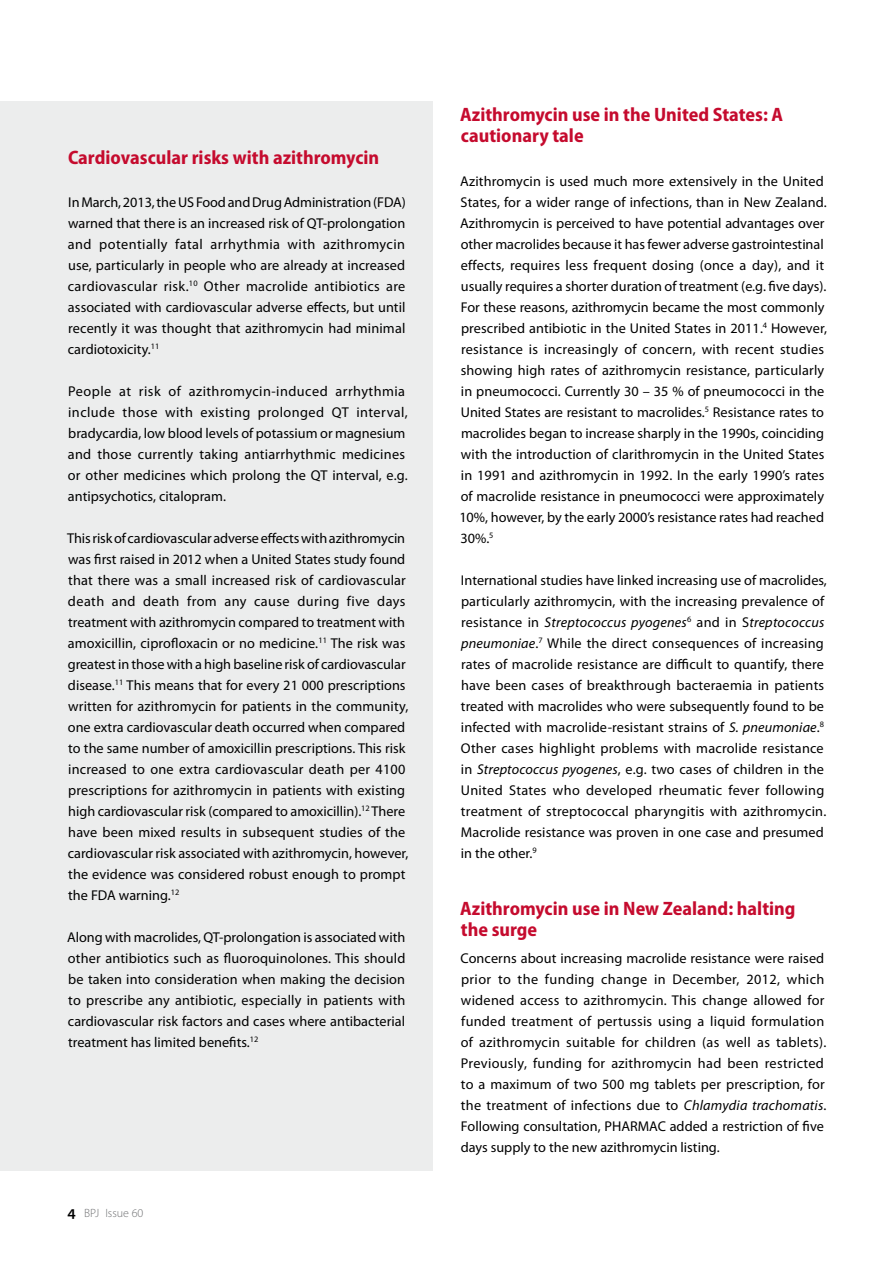
<style>
.page{position:relative;width:893px;height:1263px;background:#fff}
.page>*{position:absolute;margin:0;border:0;box-sizing:border-box;transform-origin:0 0}
.t1{font:700 semi-condensed 19.5px/21px "Myriad Pro";color:#c50b2e}
.t2{font:14.25px/21px "Myriad Pro";letter-spacing:.005em;color:#000}
.t3{font:14.1px "Myriad Pro";color:#000}
.t4{font:300 12px "Myriad Pro";color:#707173}
.s1{font-weight:600;font-size:15.75px;color:#000}
.s2{font-style:italic}
</style>
<div class="page">
<div style="left:0;top:102px;width:433px;height:1069px;background:#eceded"></div>
<h1 class="t1" style="left:68px;top:147px;width:313px">Cardiovascular risks with azithromycin</h1>
<p class="t2" style="left:68px;top:191px;width:339px;text-align:justify">In March, 2013, the US Food and Drug Administration (FDA) warned that there is an increased risk of QT-prolongation and potentially fatal arrhythmia with azithromycin use, particularly in people who are already at increased cardiovascular risk.<sup>10</sup> Other macrolide antibiotics are associated with cardiovascular adverse effects, but until recently it was thought that azithromycin had minimal cardiotoxicity.<sup>11</sup></p>
<p class="t2" style="left:68px;top:380px;width:341px">People at risk of azithromycin-induced arrhythmia include those with existing prolonged QT interval, bradycardia, low blood levels of potassium or magnesium and those currently taking antiarrhythmic medicines or other medicines which prolong the QT interval, e.g. antipsychotics, citalopram.</p>
<p class="t2" style="left:67px;top:528px;width:343px">This risk of cardiovascular adverse effects with azithromycin was first raised in 2012 when a United States study found that there was a small increased risk of cardiovascular death and death from any cause during five days treatment with azithromycin compared to treatment with amoxicillin, ciprofloxacin or no medicine.<sup>11</sup> The risk was greatest in those with a high baseline risk of cardiovascular disease.<sup>11</sup> This means that for every 21 000 prescriptions written for azithromycin for patients in the community, one extra cardiovascular death occurred when compared to the same number of amoxicillin prescriptions. This risk increased to one extra cardiovascular death per 4100 prescriptions for azithromycin in patients with existing high cardiovascular risk (compared to amoxicillin).<sup>12</sup> There have been mixed results in subsequent studies of the cardiovascular risk associated with azithromycin, however, the evidence was considered robust enough to prompt the FDA warning.<sup>12</sup></p>
<p class="t2" style="left:67px;top:926px;width:340px;text-align:justify">Along with macrolides, QT-prolongation is associated with other antibiotics such as fluoroquinolones. This should be taken into consideration when making the decision to prescribe any antibiotic, especially in patients with cardiovascular risk factors and cases where antibacterial treatment has limited benefits.<sup>12</sup></p>
<p class="t4" style="left:68px;top:1206px;width:77px"><span class="s1">4</span> BPJ Issue 60</p>
<h1 class="t1" style="left:460px;top:104px;width:324px">Azithromycin use in the United States: A cautionary tale</h1>
<p class="t2" style="left:459px;top:170px;width:369px">Azithromycin is used much more extensively in the United States, for a wider range of infections, than in New Zealand.<br>Azithromycin is perceived to have potential advantages over other macrolides because it has fewer adverse gastrointestinal effects, requires less frequent dosing (once a day), and it usually requires a shorter duration of treatment (e.g. five days).<br>For these reasons, azithromycin became the most commonly prescribed antibiotic in the United States in 2011.<sup>4</sup> However, resistance is increasingly of concern, with recent studies showing high rates of azithromycin resistance, particularly in pneumococci. Currently 30 – 35 % of pneumococci in the United States are resistant to macrolides.<sup>5</sup> Resistance rates to macrolides began to increase sharply in the 1990s, coinciding with the introduction of clarithromycin in the United States in 1991 and azithromycin in 1992. In the early 1990’s rates of macrolide resistance in pneumococci were approximately 10%, however, by the early 2000’s resistance rates had reached 30%.<sup>5</sup></p>
<p class="t2" style="left:461px;top:569px;width:368px">International studies have linked increasing use of macrolides, particularly azithromycin, with the increasing prevalence of resistance in <span class="s2">Streptococcus pyogenes</span><sup>6</sup> and in S<span class="s2">treptococcus pneumoniae</span>.<sup>7</sup> While the direct consequences of increasing rates of macrolide resistance are difficult to quantify, there have been cases of breakthrough bacteraemia in patients treated with macrolides who were subsequently found to be infected with macrolide-resistant strains of <span class="s2">S. pneumoniae</span>.<sup>8<br></sup>Other cases highlight problems with macrolide resistance in <span class="s2">Streptococcus pyogenes</span>, e.g. two cases of children in the United States who developed rheumatic fever following treatment of streptococcal pharyngitis with azithromycin.<br>Macrolide resistance was proven in one case and presumed in the other.<sup>9</sup></p>
<h1 class="t1" style="left:460px;top:898px;width:337px">Azithromycin use in New Zealand: halting the surge</h1>
<p class="t2" style="left:460px;top:947px;width:368px">Concerns about increasing macrolide resistance were raised prior to the funding change in December, 2012, which widened access to azithromycin. This change allowed for funded treatment of pertussis using a liquid formulation of azithromycin suitable for children (as well as tablets).<br>Previously, funding for azithromycin had been restricted to a maximum of two 500 mg tablets per prescription, for the treatment of infections due to <span class="s2">Chlamydia trachomatis</span>.<br>Following consultation, PHARMAC added a restriction of five</p>
<p class="t3" style="left:461px;top:1139px;width:260px">days supply to the new azithromycin listing.</p>
</div>
